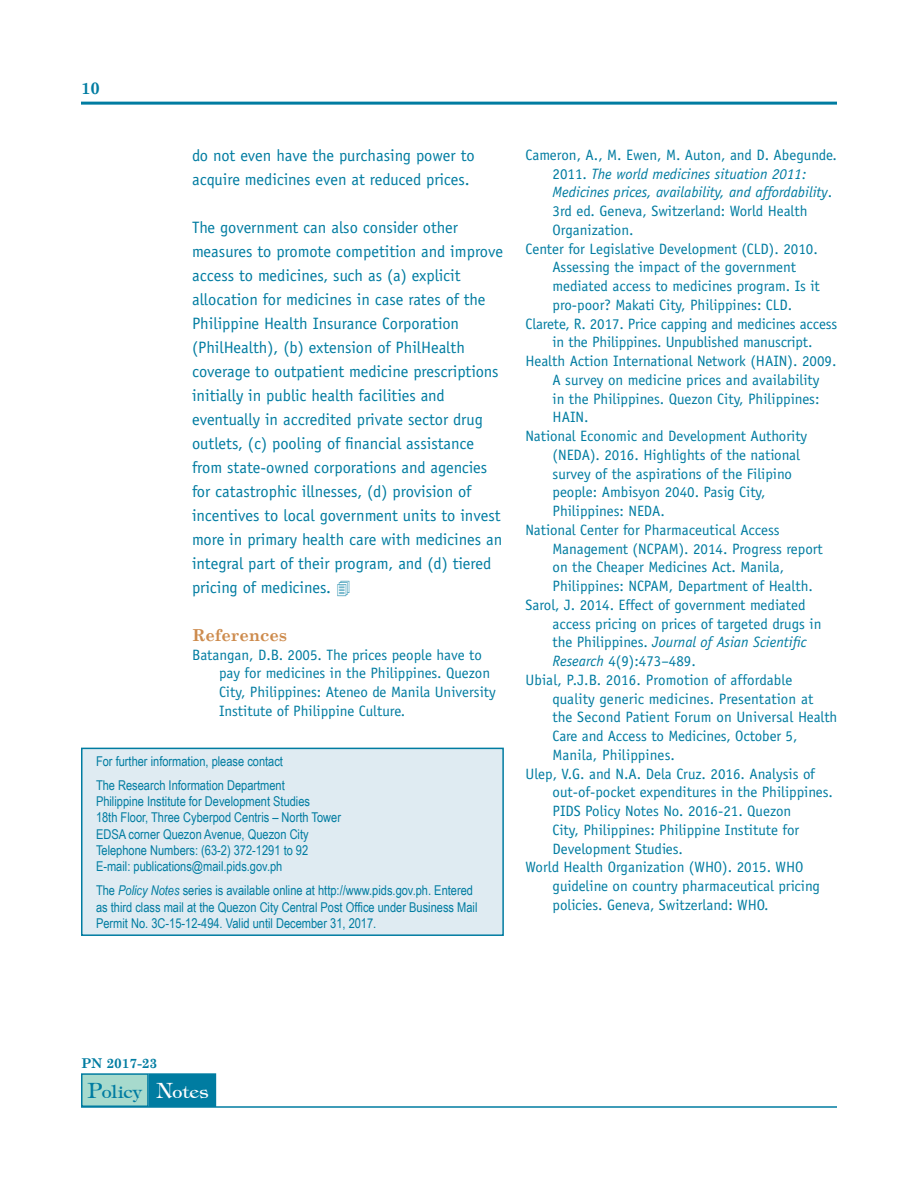
<style>
.page{position:relative;width:918px;height:1188px;background:#fff}
.page>*{position:absolute;margin:0;border:0;box-sizing:border-box;transform-origin:0 0}
.t1{font:18px "Timpani Plain";color:#007ca1}
.t2{font:16.5px/24px "Officina Sans";color:#007ca1}
.t3{font:700 16.5px "Century Schoolbook";color:#cd8b4d}
.t4{font:700 16.5px "Century Schoolbook";color:#007ca1}
.t5{font:15px/18.8px "Officina Sans";color:#007ca1}
.t6{font:italic 15px "Officina Sans";color:#007ca1}
.t7{font:13.5px/16.2px "Arial Narrow";color:#007ca1}
.t8{font:700 13.5px "Century Schoolbook";color:#007ca1}
.s1{font-style:italic}
.s2{font-style:normal}
.s3{font-size:21px}
.s4{font-size:21px;color:#fff}
.s5{color:#fff}
</style>
<div class="page">
<hr style="left:81px;top:1106px;width:756px;height:2px;background:#007ca1">
<hr style="left:81px;top:102px;width:756px;height:3px;background:#007ca1">
<div style="left:82px;top:1074px;width:66px;height:32px;background:#a7dacd"></div>
<div style="left:81px;top:1073px;width:68px;height:34px;border:2px solid #007ca1"></div>
<div style="left:149px;top:1074px;width:66px;height:32px;background:#007ca1"></div>
<div style="left:148px;top:1073px;width:68px;height:34px;border:2px solid #007ca1"></div>
<div style="left:82px;top:748px;width:421px;height:187px;background:#dfebf2"></div>
<div style="left:81px;top:748px;width:423px;height:188px;border:2px solid #007ca1"></div>
<p class="t4" style="left:81px;top:77px;width:20px">10</p>
<p class="t2" style="left:192px;top:143px;width:284px">do not even have the purchasing power to acquire medicines even at reduced prices.</p>
<p class="t2" style="left:192px;top:215px;width:313px">The government can also consider other measures to promote competition and improve access to medicines, such as (a) explicit allocation for medicines in case rates of the Philippine Health Insurance Corporation (PhilHealth), (b) extension of PhilHealth coverage to outpatient medicine prescriptions initially in public health facilities and eventually in accredited private sector drug outlets, (c) pooling of financial assistance from state-owned corporations and agencies for catastrophic illnesses, (d) provision of incentives to local government units to invest more in primary health care with medicines an integral part of their program, and (d) tiered pricing of medicines. ✔</p>
<p class="t3" style="left:192px;top:625px;width:97px">References</p>
<p class="t5" style="left:219px;top:645px;width:278px;text-indent:-27px">Batangan, D.B. 2005. The prices people have to pay for medicines in the Philippines. Quezon City, Philippines: Ateneo de Manila University Institute of Philippine Culture.</p>
<p class="t7" style="left:96px;top:748px;width:190px;line-height:24.3px">For further information, please contact<br>The Research Information Department</p>
<p class="t7" style="left:96px;top:793px;width:247px">Philippine Institute for Development Studies<br>18th Floor, Three Cyberpod Centris – North Tower EDSA corner Quezon Avenue, Quezon City Telephone Numbers: (63-2) 372-1291 to 92<br>E-mail: publications@mail.pids.gov.ph</p>
<p class="t7" style="left:96px;top:882px;width:383px">The <span class="s1">Policy Notes</span> series is available online at http://www.pids.gov.ph. Entered as third class mail at the Quezon City Central Post Office under Business Mail<br>Permit No. 3C-15-12-494. Valid until December 31, 2017.</p>
<p class="t5" style="left:526px;top:145px;width:313px">Cameron, A., M. Ewen, M. Auton, and D. Abegunde.</p>
<p class="t6" style="left:553px;top:165px;width:256px"><span class="s2">2011.</span> The world medicines situation 2011:</p>
<p class="t6" style="left:553px;top:183px;width:281px">Medicines prices, availability, and affordability<span class="s2">.</span></p>
<p class="t5" style="left:553px;top:202px;width:257px">3rd ed. Geneva, Switzerland: World Health</p>
<p class="t5" style="left:553px;top:220px;width:83px">Organization.</p>
<p class="t5" style="left:526px;top:239px;width:294px">Center for Legislative Development (CLD). 2010.</p>
<p class="t5" style="left:553px;top:258px;width:245px">Assessing the impact of the government</p>
<p class="t5" style="left:553px;top:277px;width:269px">mediated access to medicines program. Is it</p>
<p class="t5" style="left:553px;top:295px;width:241px">pro-poor? Makati City, Philippines: CLD.</p>
<p class="t5" style="left:526px;top:314px;width:313px">Clarete, R. 2017. Price capping and medicines access</p>
<p class="t5" style="left:553px;top:333px;width:261px">in the Philippines. Unpublished manuscript.</p>
<p class="t5" style="left:526px;top:352px;width:312px">Health Action International Network (HAIN). 2009.</p>
<p class="t5" style="left:553px;top:370px;width:268px">A survey on medicine prices and availability</p>
<p class="t5" style="left:553px;top:389px;width:269px">in the Philippines. Quezon City, Philippines:</p>
<p class="t5" style="left:553px;top:408px;width:38px">HAIN.</p>
<p class="t5" style="left:526px;top:427px;width:283px">National Economic and Development Authority</p>
<p class="t5" style="left:553px;top:445px;width:249px">(NEDA). 2016. Highlights of the national</p>
<p class="t5" style="left:553px;top:464px;width:241px">survey of the aspirations of the Filipino</p>
<p class="t5" style="left:553px;top:483px;width:215px">people: Ambisyon 2040. Pasig City,</p>
<p class="t5" style="left:553px;top:502px;width:114px">Philippines: NEDA.</p>
<p class="t5" style="left:526px;top:520px;width:256px">National Center for Pharmaceutical Access</p>
<p class="t5" style="left:553px;top:539px;width:272px">Management (NCPAM). 2014. Progress report</p>
<p class="t5" style="left:553px;top:558px;width:233px">on the Cheaper Medicines Act. Manila,</p>
<p class="t5" style="left:553px;top:577px;width:262px">Philippines: NCPAM, Department of Health.</p>
<p class="t5" style="left:526px;top:595px;width:282px">Sarol, J. 2014. Effect of government mediated</p>
<p class="t5" style="left:553px;top:614px;width:270px">access pricing on prices of targeted drugs in</p>
<p class="t6" style="left:553px;top:633px;width:256px"><span class="s2">the Philippines.</span> Journal of Asian Scientific</p>
<p class="t5" style="left:553px;top:652px;width:145px"><span class="s1">Research</span> 4(9):473–489.</p>
<p class="t5" style="left:526px;top:670px;width:268px">Ubial, P.J.B. 2016. Promotion of affordable</p>
<p class="t5" style="left:553px;top:689px;width:262px">quality generic medicines. Presentation at</p>
<p class="t5" style="left:553px;top:708px;width:286px">the Second Patient Forum on Universal Health</p>
<p class="t5" style="left:553px;top:727px;width:246px">Care and Access to Medicines, October 5,</p>
<p class="t5" style="left:553px;top:745px;width:124px">Manila, Philippines.</p>
<p class="t5" style="left:526px;top:764px;width:291px">Ulep, V.G. and N.A. Dela Cruz. 2016. Analysis of</p>
<p class="t5" style="left:553px;top:783px;width:282px">out-of-pocket expenditures in the Philippines.</p>
<p class="t5" style="left:553px;top:802px;width:240px">PIDS Policy Notes No. 2016-21. Quezon</p>
<p class="t5" style="left:553px;top:820px;width:248px">City, Philippines: Philippine Institute for</p>
<p class="t5" style="left:553px;top:839px;width:132px">Development Studies.</p>
<p class="t5" style="left:526px;top:858px;width:279px">World Health Organization (WHO). 2015. WHO</p>
<p class="t5" style="left:553px;top:877px;width:269px">guideline on country pharmaceutical pricing</p>
<p class="t5" style="left:553px;top:895px;width:218px">policies. Geneva, Switzerland: WHO.</p>
<p class="t8" style="left:81px;top:1055px;width:78px">PN 2017-23</p>
<p class="t1" style="left:88px;top:1081px;width:122px"><span class="s3">P</span>olicy <span class="s4">N</span><span class="s5">otes</span></p>
</div>
